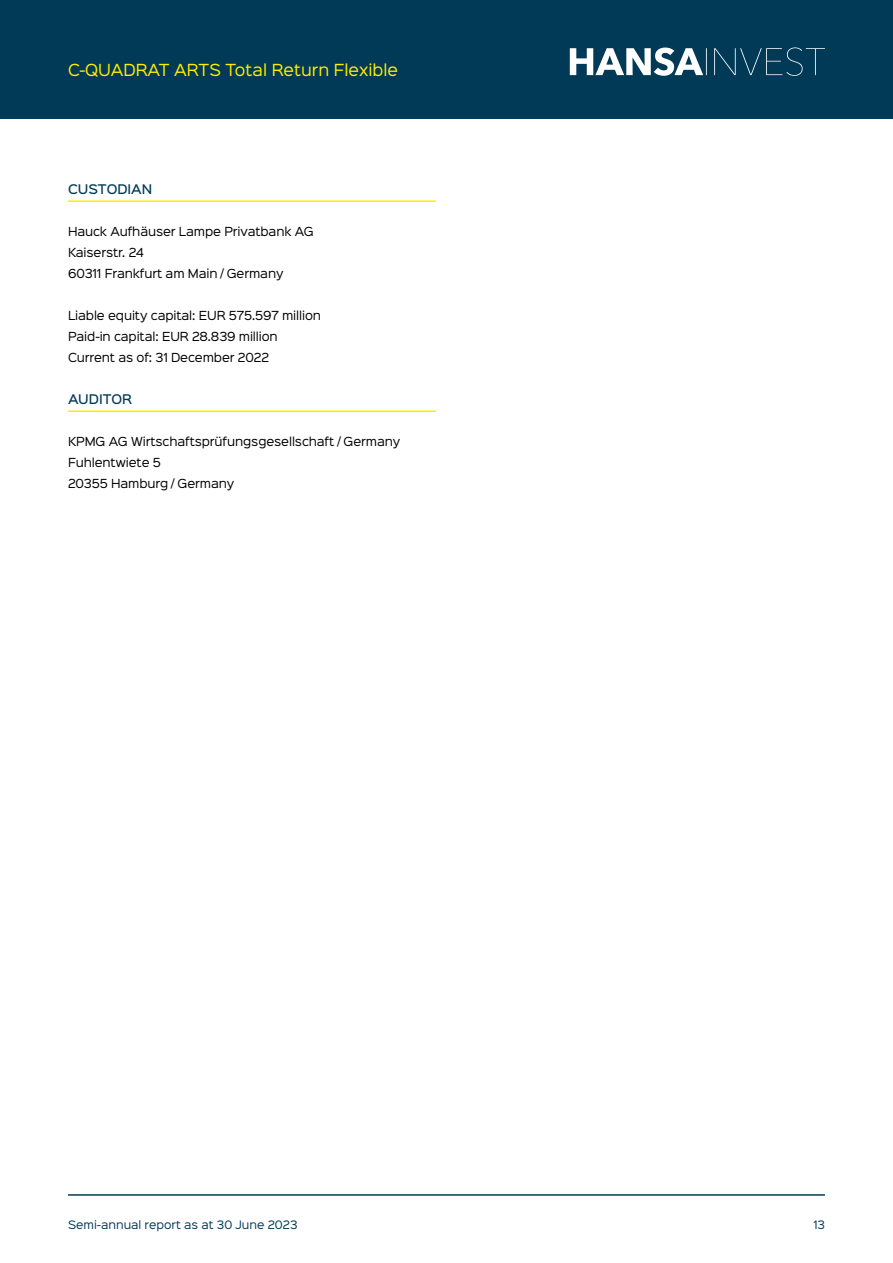
<style>
.page{position:relative;width:893px;height:1263px;background:#fff}
.page>*{position:absolute;margin:0;border:0;box-sizing:border-box;transform-origin:0 0}
.t1{font:15px "Sinkin Sans 400";color:#ffed00}
.t2{font:500 12px "Sinkin Sans 500";color:#003a56}
.t3{font:11.25px/21px "Sinkin Sans 400";letter-spacing:-.01em;color:#000}
.t4{font:10.5px "Sinkin Sans 400";color:#003a56}
</style>
<div class="page">
<div style="left:0;top:0;width:893px;height:119px;background:#003a56"></div>
<svg style="left:570px;top:47px;width:255px;height:29px"></svg>
<hr style="left:68px;top:1194px;width:757px;height:2px;background:#003a56">
<hr style="left:68px;top:200px;width:368px;height:2px;background:#ffed00">
<hr style="left:68px;top:410px;width:368px;height:2px;background:#ffed00">
<h1 class="t1" style="left:68px;top:57px;width:331px">C-QUADRAT ARTS Total Return Flexible</h1>
<p class="t2" style="left:68px;top:179px;width:86px">CUSTODIAN</p>
<p class="t3" style="left:68px;top:220px;width:247px">Hauck Aufhäuser Lampe Privatbank AG<br>Kaiserstr. 24<br>60311 Frankfurt am Main / Germany</p>
<p class="t3" style="left:68px;top:304px;width:255px">Liable equity capital: EUR 575.597 million<br>Paid-in capital: EUR 28.839 million<br>Current as of: 31 December 2022</p>
<p class="t2" style="left:68px;top:389px;width:66px">AUDITOR</p>
<p class="t3" style="left:68px;top:430px;width:334px">KPMG AG Wirtschaftsprüfungsgesellschaft / Germany<br>Fuhlentwiete 5<br>20355 Hamburg / Germany</p>
<p class="t4" style="left:68px;top:1216px;width:231px">Semi-annual report as at 30 June 2023</p>
<p class="t4" style="left:813px;top:1216px;width:13px">13</p>
</div>
